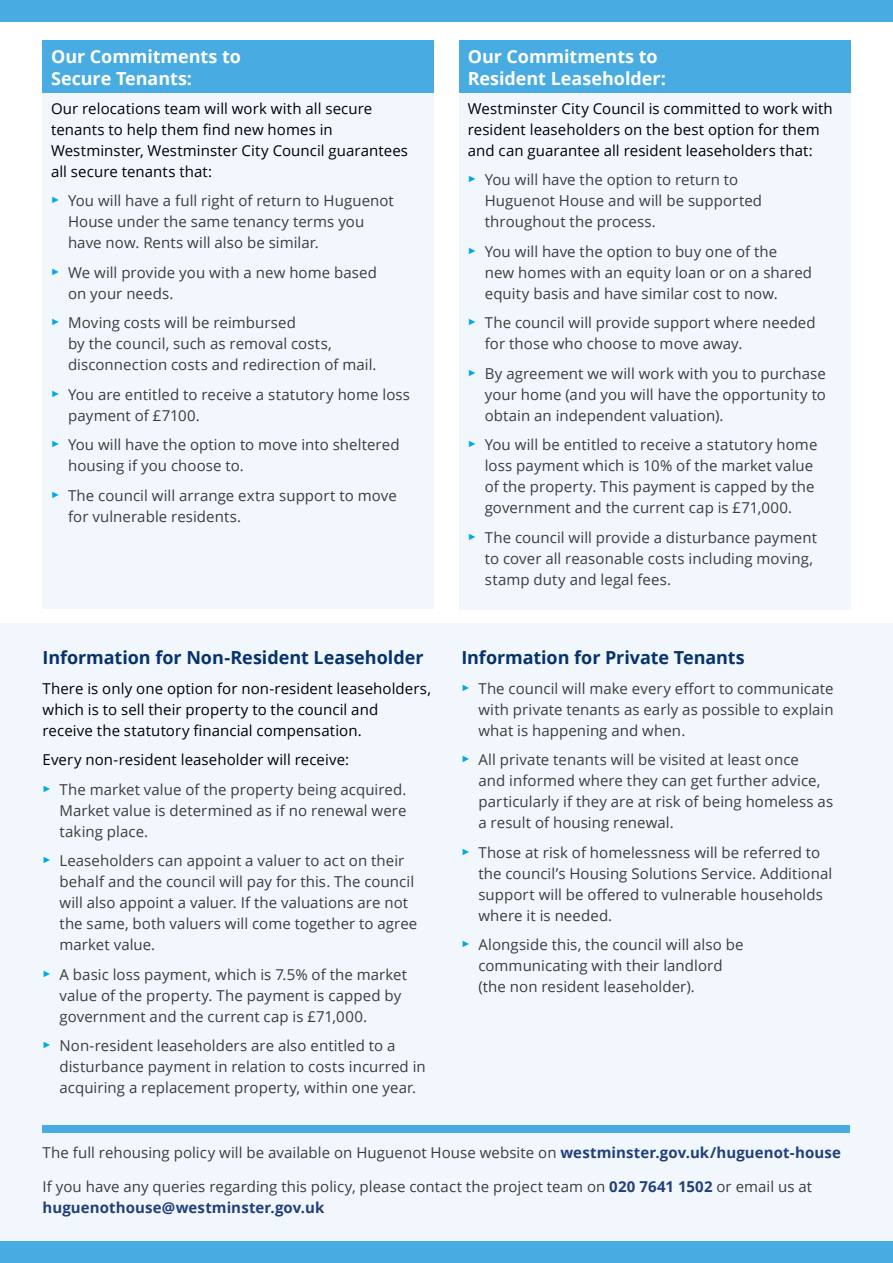
<style>
.page{position:relative;width:893px;height:1263px;background:#fff}
.page>*{position:absolute;margin:0;border:0;box-sizing:border-box;transform-origin:0 0}
.t1{font:700 18px/22.5px "Open Sans";letter-spacing:-.005em;color:#fff}
.t2{font:700 18px "Open Sans";letter-spacing:-.005em;color:#06326e}
.t3{font:15px/21px "Open Sans";letter-spacing:.005em;color:#3c3c3b}
.t4{font:15px/21px "Open Sans";letter-spacing:.005em;color:#000}
.s1{color:#000}
.s2{font-weight:700;color:#233f79}
</style>
<div class="page">
<div style="left:0;top:623px;width:893px;height:629px;background:#f1f7fd"></div>
<div style="left:0;top:1241px;width:893px;height:22px;background:#48ace2"></div>
<div style="left:459px;top:40px;width:391px;height:54px;background:#48ace2"></div>
<div style="left:459px;top:94px;width:391px;height:516px;background:#f1f7fd"></div>
<div style="left:43px;top:40px;width:391px;height:54px;background:#48ace2"></div>
<div style="left:43px;top:94px;width:391px;height:515px;background:#f1f7fd"></div>
<div style="left:0;top:0;width:893px;height:22px;background:#48ace2"></div>
<div style="left:43px;top:1125px;width:807px;height:7px;background:#48ace2"></div>
<p class="t1" style="left:51px;top:44px;width:191px">Our Commitments to<br>Secure Tenants:</p>
<p class="t4" style="left:51px;top:97px;width:359px">Our relocations team will work with all secure tenants to help them find new homes in Westminster, Westminster City Council guarantees all secure tenants that:</p>
<p class="t3" style="left:68px;top:190px;width:327px;text-indent:-17px"><sup>►</sup> You will have a full right of return to Huguenot<br>House under the same tenancy terms you have now. Rents will also be similar.</p>
<p class="t3" style="left:68px;top:261px;width:310px;text-indent:-17px"><sup>►</sup> We will provide you with a new home based on your needs.</p>
<p class="t3" style="left:68px;top:312px;width:310px;text-indent:-17px"><sup>►</sup> Moving costs will be reimbursed<br>by the council, such as removal costs, disconnection costs and redirection of mail.</p>
<p class="t3" style="left:68px;top:383px;width:344px;text-indent:-17px"><sup>►</sup> You are entitled to receive a statutory home loss payment of £7100.</p>
<p class="t3" style="left:68px;top:434px;width:333px;text-indent:-17px"><sup>►</sup> You will have the option to move into sheltered housing if you choose to.</p>
<p class="t3" style="left:68px;top:484px;width:330px;text-indent:-17px"><sup>►</sup> The council will arrange extra support to move for vulnerable residents.</p>
<p class="t2" style="left:43px;top:645px;width:383px">Information for Non-Resident Leaseholder</p>
<p class="t4" style="left:43px;top:678px;width:390px">There is only one option for non-resident leaseholders, which is to sell their property to the council and receive the statutory financial compensation.</p>
<p class="t3" style="left:43px;top:745px;width:365px;line-height:29.5px"><span class="s1">Every non-resident leaseholder will receive:<br></span><sup>►</sup> The market value of the property being acquired.</p>
<p class="t3" style="left:60px;top:800px;width:348px">Market value is determined as if no renewal were taking place.</p>
<p class="t3" style="left:60px;top:850px;width:359px;text-indent:-17px"><sup>►</sup> Leaseholders can appoint a valuer to act on their behalf and the council will pay for this. The council will also appoint a valuer. If the valuations are not the same, both valuers will come together to agree market value.</p>
<p class="t3" style="left:60px;top:964px;width:349px;text-indent:-17px"><sup>►</sup> A basic loss payment, which is 7.5% of the market value of the property. The payment is capped by government and the current cap is £71,000.</p>
<p class="t3" style="left:60px;top:1035px;width:368px;text-indent:-17px"><sup>►</sup> Non-resident leaseholders are also entitled to a disturbance payment in relation to costs incurred in acquiring a replacement property, within one year.</p>
<p class="t1" style="left:468px;top:44px;width:200px">Our Commitments to<br>Resident Leaseholder:</p>
<p class="t4" style="left:468px;top:97px;width:366px">Westminster City Council is committed to work with resident leaseholders on the best option for them and can guarantee all resident leaseholders that:</p>
<p class="t3" style="left:485px;top:169px;width:279px;text-indent:-17px"><sup>►</sup> You will have the option to return to<br>Huguenot House and will be supported throughout the process.</p>
<p class="t3" style="left:485px;top:240px;width:329px;text-indent:-17px"><sup>►</sup> You will have the option to buy one of the<br>new homes with an equity loan or on a shared equity basis and have similar cost to now.</p>
<p class="t3" style="left:485px;top:312px;width:332px;text-indent:-17px"><sup>►</sup> The council will provide support where needed for those who choose to move away.</p>
<p class="t3" style="left:485px;top:362px;width:343px;text-align:justify;text-indent:-17px"><sup>►</sup> By agreement we will work with you to purchase your home (and you will have the opportunity to obtain an independent valuation).</p>
<p class="t3" style="left:485px;top:434px;width:334px;text-indent:-17px"><sup>►</sup> You will be entitled to receive a statutory home loss payment which is 10% of the market value of the property. This payment is capped by the government and the current cap is £71,000.</p>
<p class="t3" style="left:485px;top:526px;width:334px;text-indent:-17px"><sup>►</sup> The council will provide a disturbance payment to cover all reasonable costs including moving, stamp duty and legal fees.</p>
<p class="t2" style="left:461px;top:645px;width:285px">Information for Private Tenants</p>
<p class="t3" style="left:478px;top:678px;width:357px;text-align:justify;text-indent:-17px"><sup>►</sup> The council will make every effort to communicate with private tenants as early as possible to explain what is happening and when.</p>
<p class="t3" style="left:478px;top:749px;width:356px;text-indent:-17px"><sup>►</sup> All private tenants will be visited at least once<br>and informed where they can get further advice, particularly if they are at risk of being homeless as a result of housing renewal.</p>
<p class="t3" style="left:478px;top:842px;width:355px;text-indent:-17px"><sup>►</sup> Those at risk of homelessness will be referred to the council’s Housing Solutions Service. Additional support will be offered to vulnerable households where it is needed.</p>
<p class="t3" style="left:478px;top:934px;width:267px;text-indent:-17px"><sup>►</sup> Alongside this, the council will also be communicating with their landlord (the non resident leaseholder).</p>
<p class="t3" style="left:43px;top:1142px;width:800px">The full rehousing policy will be available on Huguenot House website on <span class="s2">westminster.gov.uk/huguenot-house</span></p>
<p class="t3" style="left:43px;top:1176px;width:771px">If you have any queries regarding this policy, please contact the project team on <span class="s2">020 7641 1502</span> or email us at <span class="s2">huguenothouse@westminster.gov.uk</span></p>
</div>
